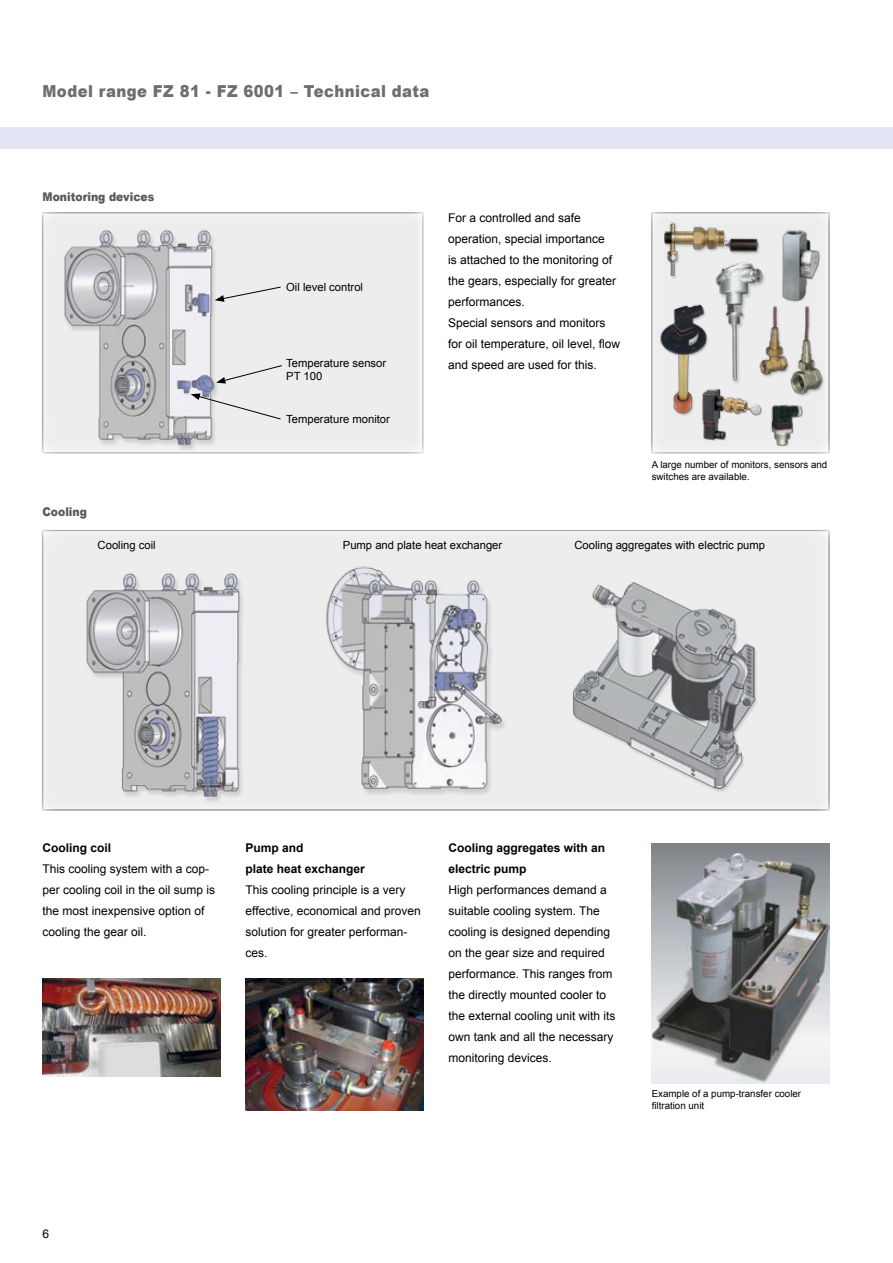
<style>
.page{position:relative;width:893px;height:1263px;background:#fff}
.page>*{position:absolute;margin:0;border:0;box-sizing:border-box;transform-origin:0 0}
.t1{font:900 16.5px "Arial";letter-spacing:.03em;color:#6d6e71;scale:.9 1}
.t2{font:12px/21px "Arial";color:#000}
.t3{font:700 12px/21px "Arial";color:#000}
.t4{font:900 12px "Arial";color:#58595b;scale:.9 1}
.t5{font:11.25px/13.5px "Arial";color:#000}
.t6{font:9.75px/11.7px "Arial";color:#000}
</style>
<div class="page">
<div style="left:0;top:128px;width:893px;height:21px;background:#e1e4f3"></div>
<div style="left:43px;top:530px;width:786px;height:280px;background:#ededee"></div>
<div style="left:43px;top:213px;width:380px;height:240px;background:#ededee"></div>
<img style="left:46px;top:229px;width:187px;height:225px">
<svg style="left:215px;top:286px;width:66px;height:16px"></svg>
<svg style="left:216px;top:365px;width:66px;height:19px"></svg>
<svg style="left:191px;top:393px;width:90px;height:27px"></svg>
<img style="left:64px;top:573px;width:198px;height:237px">
<img style="left:326px;top:566px;width:179px;height:228px">
<img style="left:572px;top:582px;width:185px;height:210px">
<div style="left:652px;top:213px;width:177px;height:240px;background:#ededee"></div>
<img style="left:770px;top:408px;width:33px;height:39px">
<img style="left:782px;top:229px;width:38px;height:63px">
<img style="left:719px;top:289px;width:32px;height:95px">
<img style="left:660px;top:304px;width:48px;height:112px">
<img style="left:652px;top:215px;width:113px;height:74px">
<img style="left:759px;top:292px;width:65px;height:116px">
<img style="left:697px;top:386px;width:68px;height:55px">
<img style="left:652px;top:843px;width:177px;height:240px">
<img style="left:43px;top:978px;width:177px;height:98px">
<img style="left:246px;top:978px;width:177px;height:133px">
<h1 class="t1" style="left:43px;top:79px;width:431px">Model range FZ 81 - FZ 6001 – Technical data</h1>
<p class="t4" style="left:43px;top:188px;width:126px">Monitoring devices</p>
<p class="t4" style="left:43px;top:503px;width:51px">Cooling</p>
<p class="t5" style="left:286px;top:280px;width:78px">Oil level control</p>
<p class="t5" style="left:286px;top:356px;width:102px">Temperature sensor<br>PT 100</p>
<p class="t5" style="left:286px;top:412px;width:105px">Temperature monitor</p>
<p class="t2" style="left:448px;top:207px;width:174px">For a controlled and safe operation, special importance<br>is attached to the monitoring of the gears, especially for greater performances.<br>Special sensors and monitors for oil temperature, oil level, flow and speed are used for this.</p>
<p class="t6" style="left:652px;top:459px;width:177px">A large number of monitors, sensors and switches are available.</p>
<p class="t5" style="left:98px;top:538px;width:60px">Cooling coil</p>
<p class="t5" style="left:343px;top:538px;width:161px">Pump and plate heat exchanger</p>
<p class="t5" style="left:574px;top:538px;width:192px">Cooling aggregates with electric pump</p>
<p class="t3" style="left:43px;top:838px;width:70px">Cooling coil</p>
<p class="t2" style="left:43px;top:858px;width:174px">This cooling system with a cop&shy;per cooling coil in the oil sump is the most inexpensive option of cooling the gear oil.</p>
<p class="t3" style="left:246px;top:838px;width:121px">Pump and<br>plate heat exchanger</p>
<p class="t2" style="left:246px;top:879px;width:177px">This cooling principle is a very effective, economical and proven solution for greater performan&shy;ces.</p>
<p class="t3" style="left:449px;top:838px;width:158px">Cooling aggregates with an electric pump</p>
<p class="t2" style="left:449px;top:879px;width:168px">High performances demand a suitable cooling system. The cooling is designed depending on the gear size and required performance. This ranges from the directly mounted cooler to the external cooling unit with its own tank and all the necessary monitoring devices.</p>
<p class="t6" style="left:652px;top:1088px;width:151px">Example of a pump-transfer cooler filtration unit</p>
<p class="t2" style="left:43px;top:1223px;width:8px">6</p>
</div>
